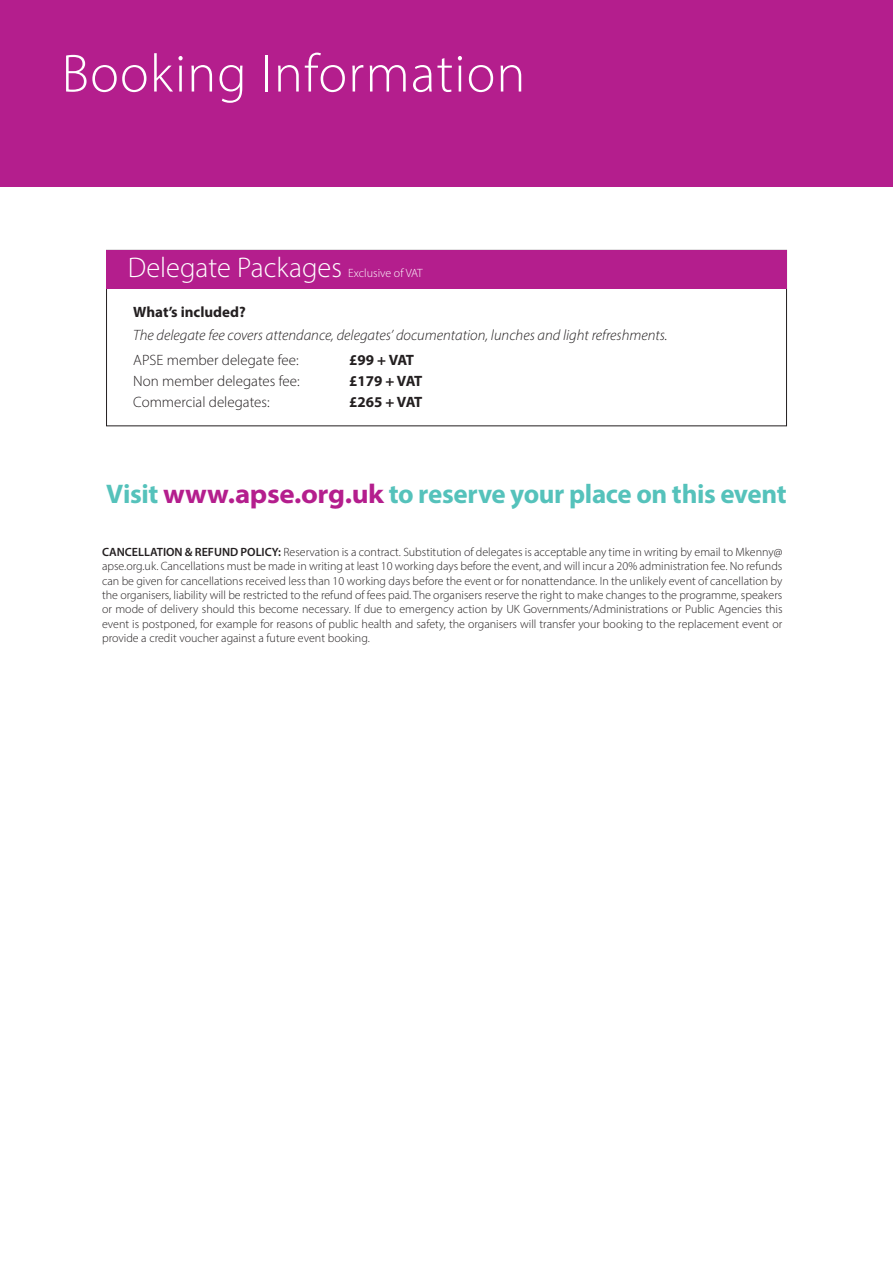
<style>
.page{position:relative;width:893px;height:1263px;background:#fff}
.page>*{position:absolute;margin:0;border:0;box-sizing:border-box;transform-origin:0 0}
.t1{font:300 54px "Myriad Pro";letter-spacing:.02em;color:#fff}
.t2{font:300 28.5px "Myriad Pro";color:#fff}
.Green_Header{font:700 27px "Myriad Pro";letter-spacing:-.015em;color:#55c2bb}
.t3{font:italic 300 15px "Myriad Pro";color:#231f20}
.t4{font:300 15px "Myriad Pro";color:#231f20}
.t5{font:700 15px "Myriad Pro";color:#231f20}
.t6{font:300 12px/14.4px "Myriad Pro";color:#231f20;text-align:justify}
.t7{font:300 12px "Myriad Pro";color:#fff}
.s1{font-stretch:semi-expanded;color:#b41e8d}
.s2{font-weight:600}
</style>
<div class="page">
<div style="left:106px;top:250px;width:681px;height:38px;background:#b41e8d"></div>
<div style="left:0;top:0;width:893px;height:186px;background:#b41e8d"></div>
<p class="t1" style="left:62px;top:41px;width:465px">Booking Information</p>
<p class="t2" style="left:128px;top:250px;width:216px">Delegate Packages</p>
<p class="t7" style="left:348px;top:266px;width:76px">Exclusive of VAT</p>
<p class="t5" style="left:133px;top:302px;width:114px">What’s included?</p>
<p class="t3" style="left:133px;top:326px;width:536px">The delegate fee covers attendance, delegates’ documentation, lunches and light refreshments.</p>
<p class="t4" style="left:133px;top:351px;width:167px">APSE member delegate fee:</p>
<p class="t5" style="left:349px;top:350px;width:66px">£99 + VAT</p>
<p class="t4" style="left:133px;top:372px;width:168px">Non member delegates fee:</p>
<p class="t5" style="left:349px;top:371px;width:75px">£179 + VAT</p>
<p class="t4" style="left:133px;top:393px;width:138px">Commercial delegates:</p>
<p class="t5" style="left:349px;top:392px;width:75px">£265 + VAT</p>
<p class="Green_Header" style="left:106px;top:476px;width:682px">Visit <span class="s1">www.apse.org.uk</span> to reserve your place on this event</p>
<p class="t6" style="left:102px;top:544px;width:682px"><span class="s2">CANCELLATION &amp; REFUND POLICY:</span> Reservation is a contract. Substitution of delegates is acceptable any time in writing by email to Mkenny@ apse.org.uk. Cancellations must be made in writing at least 10 working days before the event, and will incur a 20% administration fee. No refunds can be given for cancellations received less than 10 working days before the event or for nonattendance. In the unlikely event of cancellation by the organisers, liability will be restricted to the refund of fees paid. The organisers reserve the right to make changes to the programme, speakers or mode of delivery should this become necessary. If due to emergency action by UK Governments/Administrations or Public Agencies this event is postponed, for example for reasons of public health and safety, the organisers will transfer your booking to the replacement event or provide a credit voucher against a future event booking.</p>
</div>
